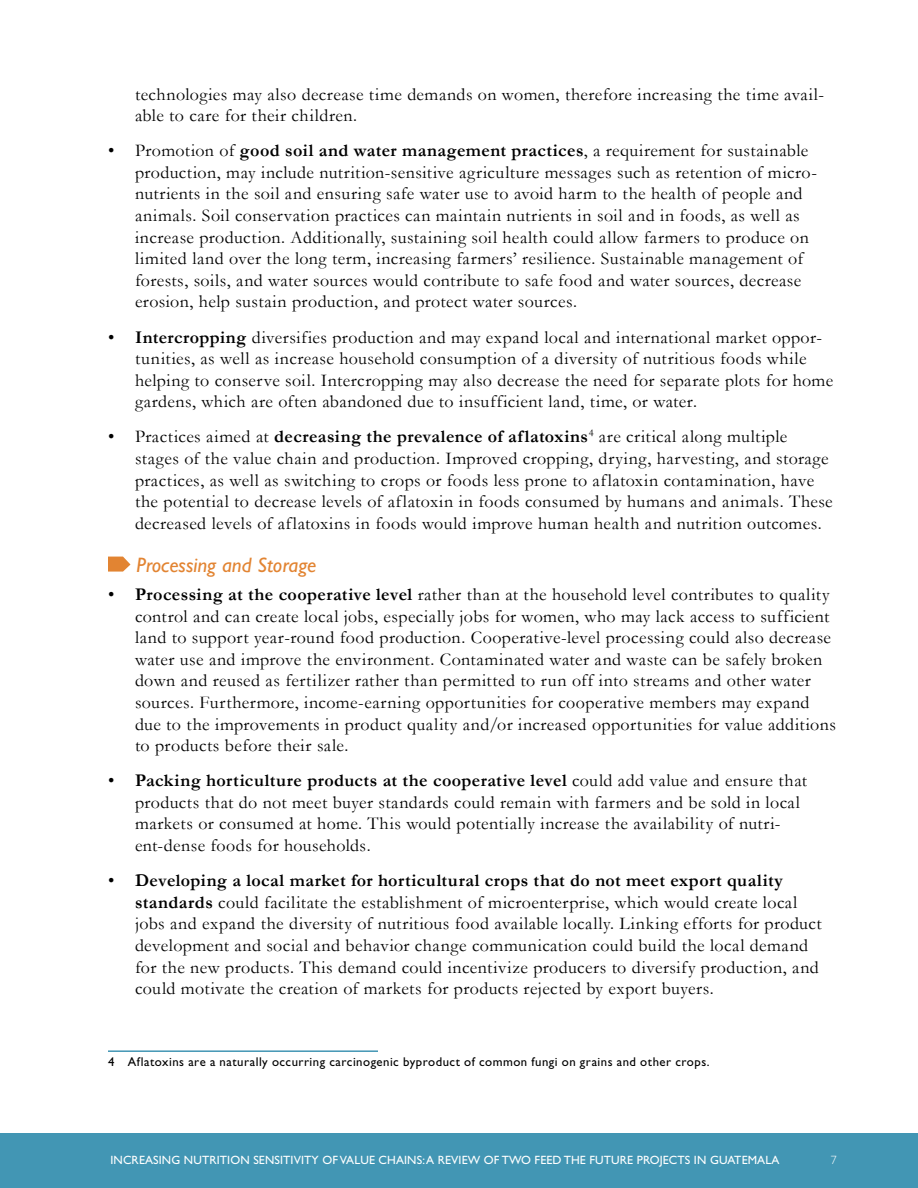
<style>
.page{position:relative;width:918px;height:1188px;background:#fff}
.page>*{position:absolute;margin:0;border:0;box-sizing:border-box;transform-origin:0 0}
.subhead_2{font:italic 21px "Gill Sans Std";color:#e28432}
.t1{font:18px/21.6px "Garamond";letter-spacing:.025em;color:#000}
.Footnote{font:12.75px "Gill Sans Std";letter-spacing:.04em;color:#000}
.t2{font:12px "Gill Sans Std";letter-spacing:.01em;color:#fff}
.t3{font:300 12px "Gill Sans Std";color:#fff}
.s1{font-weight:700}
</style>
<div class="page">
<div style="left:0;top:1133px;width:918px;height:55px;background:#4296b4"></div>
<svg style="left:108px;top:557px;width:22px;height:15px"></svg>
<hr style="left:108px;top:1050px;width:270px;height:2px;background:#4296b4">
<p class="t1" style="left:135px;top:83px;width:691px">technologies may also decrease time demands on women, therefore increasing the time avail&shy;able to care for their children.</p>
<p class="t1" style="left:135px;top:140px;width:684px;text-indent:-27px">• Promotion of <span class="s1">good soil and water management practices</span>, a requirement for sustainable production, may include nutrition-sensitive agriculture messages such as retention of micro&shy;nutrients in the soil and ensuring safe water use to avoid harm to the health of people and animals. Soil conservation practices can maintain nutrients in soil and in foods, as well as increase production. Additionally, sustaining soil health could allow farmers to produce on limited land over the long term, increasing farmers’ resilience. Sustainable management of forests, soils, and water sources would contribute to safe food and water sources, decrease erosion, help sustain production, and protect water sources.</p>
<p class="t1" style="left:135px;top:326px;width:700px;text-indent:-27px">• <span class="s1">Intercropping</span> diversifies production and may expand local and international market oppor&shy;tunities, as well as increase household consumption of a diversity of nutritious foods while helping to conserve soil. Intercropping may also decrease the need for separate plots for home gardens, which are often abandoned due to insufficient land, time, or water.</p>
<p class="t1" style="left:135px;top:426px;width:699px;text-indent:-27px">• Practices aimed at <span class="s1">decreasing the prevalence of aflatoxins</span><sup>4</sup> are critical along multiple stages of the value chain and production. Improved cropping, drying, harvesting, and storage practices, as well as switching to crops or foods less prone to aflatoxin contamination, have the potential to decrease levels of aflatoxin in foods consumed by humans and animals. These decreased levels of aflatoxins in foods would improve human health and nutrition outcomes.</p>
<h3 class="subhead_2" style="left:136px;top:552px;width:181px">Processing and Storage</h3>
<p class="t1" style="left:135px;top:583px;width:702px;text-indent:-27px">• <span class="s1">Processing at the cooperative level</span> rather than at the household level contributes to quality control and can create local jobs, especially jobs for women, who may lack access to sufficient land to support year-round food production. Cooperative-level processing could also decrease water use and improve the environment. Contaminated water and waste can be safely broken down and reused as fertilizer rather than permitted to run off into streams and other water sources. Furthermore, income-earning opportunities for cooperative members may expand due to the improvements in product quality and/or increased opportunities for value additions to products before their sale.</p>
<p class="t1" style="left:135px;top:770px;width:674px;text-indent:-27px">• <span class="s1">Packing horticulture products at the cooperative level</span> could add value and ensure that products that do not meet buyer standards could remain with farmers and be sold in local markets or consumed at home. This would potentially increase the availability of nutri&shy;ent-dense foods for households.</p>
<p class="t1" style="left:135px;top:869px;width:688px;text-indent:-27px">• <span class="s1">Developing a local market for horticultural crops that do not meet export quality standards</span> could facilitate the establishment of microenterprise, which would create local jobs and expand the diversity of nutritious food available locally. Linking efforts for product development and social and behavior change communication could build the local demand for the new products. This demand could incentivize producers to diversify production, and could motivate the creation of markets for products rejected by export buyers.</p>
<p class="Footnote" style="left:108px;top:1055px;width:603px">4 Aflatoxins are a naturally occurring carcinogenic byproduct of common fungi on grains and other crops.</p>
<p class="t2" style="left:110px;top:1153px;width:670px">INCREASING NUTRITION SENSITIVITY OF VALUE CHAINS: A REVIEW OF TWO FEED THE FUTURE PROJECTS IN GUATEMALA</p>
<p class="t3" style="left:831px;top:1153px;width:7px">7</p>
</div>
